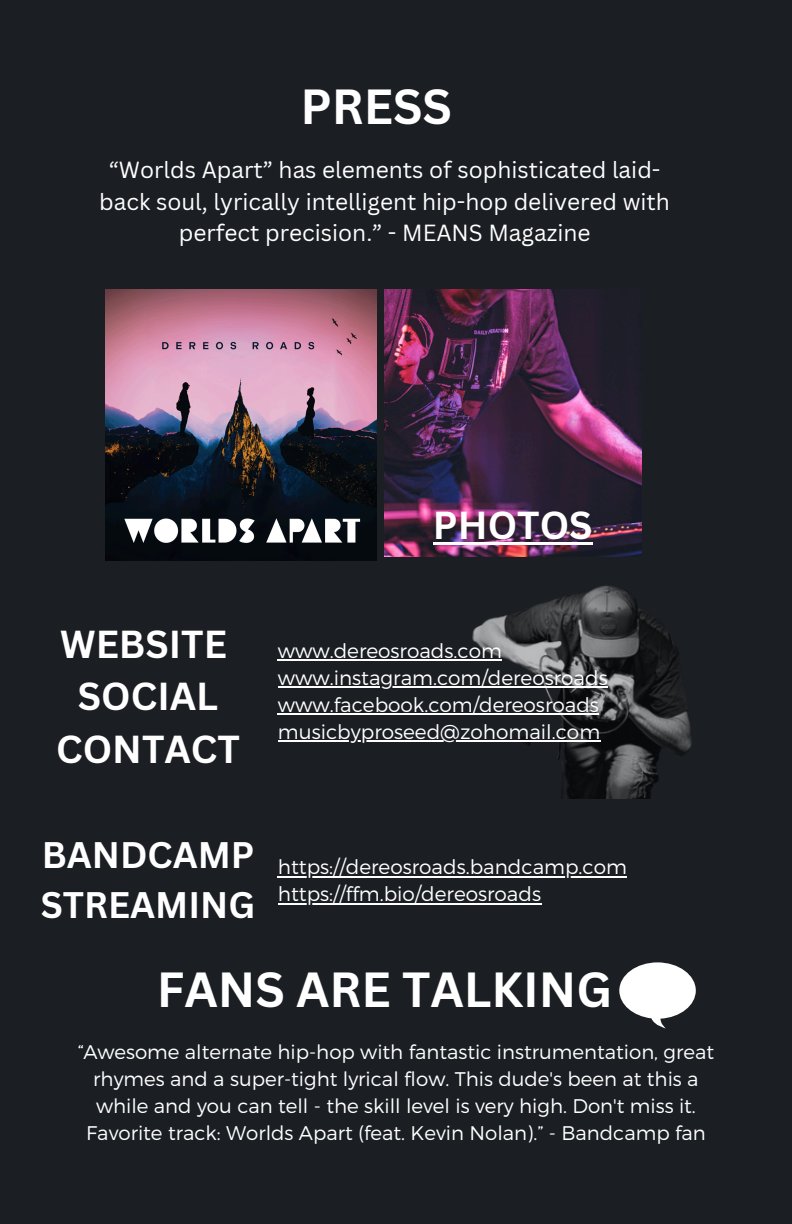
<style>
.page{position:relative;width:792px;height:1224px;background:#1b1e23}
.page>*{position:absolute;margin:0;border:0;box-sizing:border-box;transform-origin:0 0}
.t1{font:700 48px "Canva Sans";color:#fff}
.t2{font:700 38px/52.4px "Canva Sans";color:#fff;text-align:center}
.t3{font:700 36px/49.6px "Canva Sans";color:#fff}
.t4{font:22.8px/31.6px "Canva Sans";color:#fff;text-align:center}
.t5{font:300 20px "Montserrat";color:#fff}
.t6{font:300 19.8px/27px "Montserrat";color:#fff;text-align:center}
</style>
<div class="page">
<img style="left:105px;top:289px;width:272px;height:272px">
<svg style="left:619px;top:962px;width:77px;height:66px"></svg>
<img style="left:385px;top:289px;width:256px;height:246px">
<img style="left:315px;top:535px;width:377px;height:264px">
<hr style="left:278px;top:660px;width:224px;height:1px;background:#fff">
<hr style="left:278px;top:687px;width:330px;height:1px;background:#fff">
<hr style="left:278px;top:714px;width:321px;height:1px;background:#fff">
<hr style="left:278px;top:741px;width:322px;height:1px;background:#fff">
<hr style="left:278px;top:876px;width:349px;height:1px;background:#fff">
<hr style="left:278px;top:903px;width:263px;height:1px;background:#fff">
<hr style="left:433px;top:542px;width:160px;height:3px;background:#fff">
<p class="t1" style="left:300px;top:73px;width:153px">PRESS</p>
<p class="t4" style="left:99px;top:154px;width:572px">“Worlds Apart” has elements of sophisticated laid&shy;back soul, lyrically intelligent hip-hop delivered with perfect precision.” - MEANS Magazine</p>
<h1 class="t2" style="left:433px;top:498px;width:161px">PHOTOS</h1>
<p class="t2" style="left:56px;top:617px;width:185px">WEBSITE<br>SOCIAL<br>CONTACT</p>
<p class="t5" style="left:278px;top:638px;width:226px">www.dereosroads.com</p>
<h2 class="t5" style="left:278px;top:665px;width:331px">www.instagram.com/dereosroads</h2>
<p class="t5" style="left:278px;top:692px;width:323px">www.facebook.com/dereosroads</p>
<h2 class="t5" style="left:278px;top:719px;width:324px">musicbyproseed@zohomail.com</h2>
<p class="t3" style="left:41px;top:830px;width:216px">BANDCAMP<br>STREAMING</p>
<p class="t5" style="left:278px;top:854px;width:351px">https://dereosroads.bandcamp.com</p>
<h2 class="t5" style="left:278px;top:881px;width:265px">https://ffm.bio/dereosroads</h2>
<p class="t1" style="left:157px;top:956px;width:457px">FANS ARE TALKING</p>
<p class="t6" style="left:78px;top:1037px;width:638px">“Awesome alternate hip-hop with fantastic instrumentation, great rhymes and a super-tight lyrical flow. This dude's been at this a while and you can tell - the skill level is very high. Don't miss it.<br>Favorite track: Worlds Apart (feat. Kevin Nolan).” - Bandcamp fan</p>
</div>
